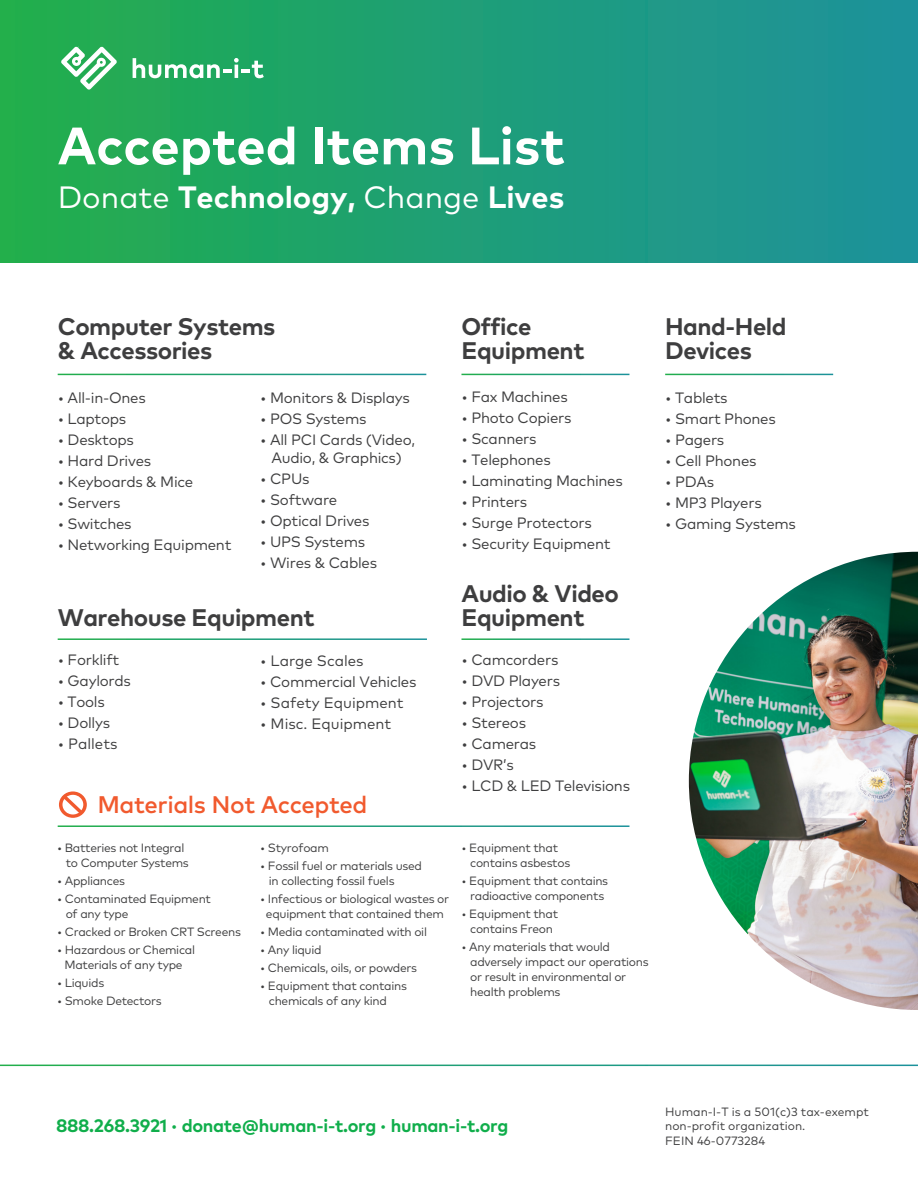
<style>
.page{position:relative;width:918px;height:1188px;background:#fff}
.page>*{position:absolute;margin:0;border:0;box-sizing:border-box;transform-origin:0 0}
.t1{font:700 52.5px "Mark OT";color:#fff}
.t2{font:700 30.9px "Mark OT";color:#fff}
.t3{font:700 24px/24px "Mark OT";letter-spacing:-.02em;color:#3e3e3f}
.t4{font:500 24px "Mark OT";letter-spacing:-.02em;color:#f15a2e}
.t5{font:700 18px "Mark OT";letter-spacing:-.02em;color:#10ae4b}
.t6{font:15px/18px "Mark OT";letter-spacing:-.02em;color:#3e3e3f;text-align:center}
.t7{font:15px "Mark OT";color:#3e3e3f}
.t8{font:12px/15px "Mark OT";letter-spacing:-.025em;color:#3e3e3f}
.t9{font:12px/14.4px "Mark OT";color:#3e3e3f}
.s1{font-weight:400}
.s2{font-size:18.75px}
</style>
<div class="page">
<div style="left:0;top:0;width:918px;height:263px;background:linear-gradient(to right,#21ae4c,#1d919e)"></div>
<svg style="left:59px;top:791px;width:28px;height:27px"></svg>
<svg style="left:61px;top:47px;width:58px;height:43px"></svg>
<svg style="left:133px;top:58px;width:131px;height:20px"></svg>
<img style="left:689px;top:552px;width:229px;height:458px">
<h1 class="t1" style="left:58px;top:112px;width:509px">Accepted Items List</h1>
<h2 class="t2" style="left:58px;top:177px;width:508px"><span class="s1">Donate</span> Technology, <span class="s1">Change</span> Lives</h2>
<h3 class="t3" style="left:58px;top:314px;width:219px">Computer Systems &amp; Accessories</h3>
<h3 class="t3" style="left:461px;top:314px;width:125px">Office<br>Equipment</h3>
<p class="t6" style="left:58px;top:389px;width:90px">• All-in-Ones</p>
<p class="t6" style="left:58px;top:410px;width:70px">• Laptops</p>
<p class="t6" style="left:58px;top:431px;width:78px">• Desktops</p>
<p class="t6" style="left:58px;top:452px;width:95px">• Hard Drives</p>
<p class="t6" style="left:58px;top:473px;width:137px">• Keyboards &amp; Mice</p>
<p class="t6" style="left:58px;top:494px;width:64px">• Servers</p>
<p class="t6" style="left:58px;top:515px;width:75px">• Switches</p>
<p class="t6" style="left:58px;top:536px;width:175px">• Networking Equipment</p>
<p class="t6" style="left:260px;top:389px;width:151px">• Monitors &amp; Displays</p>
<p class="t6" style="left:260px;top:410px;width:108px">• POS Systems</p>
<p class="t6" style="left:260px;top:431px;width:156px">• All PCI Cards (Video,<br>Audio, &amp; Graphics)</p>
<p class="t6" style="left:260px;top:470px;width:51px">• CPUs</p>
<p class="t6" style="left:260px;top:491px;width:79px">• Software</p>
<p class="t6" style="left:260px;top:512px;width:111px">• Optical Drives</p>
<p class="t6" style="left:260px;top:533px;width:107px">• UPS Systems</p>
<p class="t6" style="left:260px;top:554px;width:118px">• Wires &amp; Cables</p>
<h3 class="t3" style="left:58px;top:605px;width:258px">Warehouse Equipment</h3>
<p class="t6" style="left:58px;top:651px;width:63px">• Forklift</p>
<p class="t6" style="left:58px;top:672px;width:75px">• Gaylords</p>
<p class="t6" style="left:58px;top:693px;width:49px">• Tools</p>
<p class="t6" style="left:58px;top:714px;width:54px">• Dollys</p>
<p class="t7" style="left:58px;top:735px;width:61px">• Pallets</p>
<p class="t7" style="left:260px;top:652px;width:105px">• Large Scales</p>
<p class="t6" style="left:260px;top:673px;width:158px">• Commercial Vehicles</p>
<p class="t7" style="left:260px;top:694px;width:145px">• Safety Equipment</p>
<p class="t7" style="left:260px;top:715px;width:133px">• Misc. Equipment</p>
<h3 class="t4" style="left:97px;top:789px;width:271px">Materials Not Accepted</h3>
<p class="t8" style="left:66px;top:840px;width:125px;text-indent:-9px">• Batteries not Integral to Computer Systems</p>
<p class="t8" style="left:57px;top:873px;width:70px">• Appliances</p>
<p class="t8" style="left:66px;top:891px;width:147px;text-indent:-9px">• Contaminated Equipment of any type</p>
<p class="t8" style="left:57px;top:924px;width:185px">• Cracked or Broken CRT Screens</p>
<p class="t8" style="left:57px;top:942px;width:140px;text-align:center">• Hazardous or Chemical<br>Materials of any type</p>
<p class="t8" style="left:57px;top:975px;width:49px">• Liquids</p>
<p class="t8" style="left:57px;top:993px;width:106px">• Smoke Detectors</p>
<p class="t8" style="left:260px;top:840px;width:70px">• Styrofoam</p>
<p class="t8" style="left:269px;top:858px;width:155px;text-indent:-9px">• Fossil fuel or materials used in collecting fossil fuels</p>
<p class="t8" style="left:260px;top:891px;width:191px;text-align:center">• Infectious or biological wastes or equipment that contained them</p>
<p class="t8" style="left:260px;top:924px;width:168px">• Media contaminated with oil</p>
<p class="t8" style="left:260px;top:942px;width:63px">• Any liquid</p>
<p class="t8" style="left:260px;top:960px;width:158px">• Chemicals, oils, or powders</p>
<p class="t8" style="left:269px;top:978px;width:140px;text-indent:-9px">• Equipment that contains chemicals of any kind</p>
<p class="t6" style="left:461px;top:388px;width:108px">• Fax Machines</p>
<p class="t6" style="left:461px;top:409px;width:112px">• Photo Copiers</p>
<p class="t6" style="left:461px;top:430px;width:77px">• Scanners</p>
<p class="t6" style="left:461px;top:451px;width:91px">• Telephones</p>
<p class="t6" style="left:461px;top:472px;width:163px">• Laminating Machines</p>
<p class="t6" style="left:461px;top:493px;width:67px">• Printers</p>
<p class="t6" style="left:461px;top:514px;width:132px">• Surge Protectors</p>
<p class="t6" style="left:461px;top:535px;width:151px">• Security Equipment</p>
<h3 class="t3" style="left:461px;top:581px;width:159px">Audio &amp; Video<br>Equipment</h3>
<p class="t6" style="left:461px;top:651px;width:98px">• Camcorders</p>
<p class="t6" style="left:461px;top:672px;width:100px">• DVD Players</p>
<p class="t6" style="left:461px;top:693px;width:84px">• Projectors</p>
<p class="t6" style="left:461px;top:714px;width:66px">• Stereos</p>
<p class="t6" style="left:461px;top:735px;width:76px">• Cameras</p>
<p class="t6" style="left:461px;top:756px;width:54px">• DVR’s</p>
<p class="t6" style="left:461px;top:777px;width:170px">• LCD &amp; LED Televisions</p>
<p class="t8" style="left:470px;top:840px;width:102px;text-indent:-9px">• Equipment that contains asbestos</p>
<p class="t8" style="left:461px;top:873px;width:148px;text-align:center">• Equipment that contains radioactive components</p>
<p class="t8" style="left:461px;top:906px;width:98px;text-align:center">• Equipment that contains Freon</p>
<p class="t8" style="left:470px;top:939px;width:180px;text-indent:-9px">• Any materials that would adversely impact our operations or result in environmental or health problems</p>
<h3 class="t3" style="left:665px;top:314px;width:123px">Hand-Held<br>Devices</h3>
<p class="t6" style="left:665px;top:389px;width:64px">• Tablets</p>
<p class="t6" style="left:665px;top:410px;width:112px">• Smart Phones</p>
<p class="t6" style="left:665px;top:431px;width:61px">• Pagers</p>
<p class="t6" style="left:665px;top:452px;width:93px">• Cell Phones</p>
<p class="t6" style="left:665px;top:473px;width:51px">• PDAs</p>
<p class="t6" style="left:665px;top:494px;width:98px">• MP3 Players</p>
<p class="t6" style="left:665px;top:515px;width:132px">• Gaming Systems</p>
<h3 class="t5" style="left:56px;top:1114px;width:454px">888.268.3921 <span class="s2">·</span> donate@human-i-t.org <span class="s2">·</span> human-i-t.org</h3>
<p class="t9" style="left:665px;top:1104px;width:205px">Human-I-T is a 501(c)3 tax-exempt non-profit organization.<br>FEIN 46-0773284</p>
</div>
